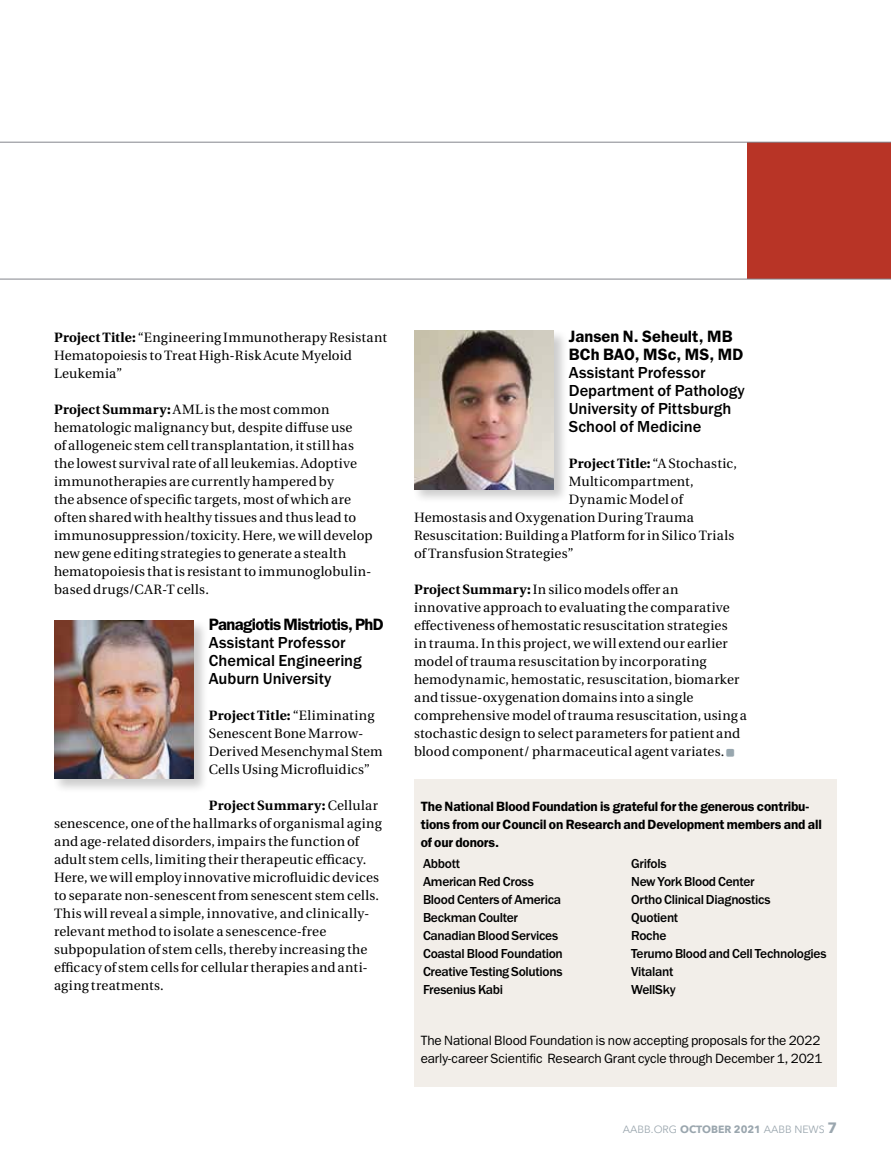
<style>
.page{position:relative;width:891px;height:1175px;background:#fff}
.page>*{position:absolute;margin:0;border:0;box-sizing:border-box;transform-origin:0 0}
.t1{font:500 16.5px/18px "ITC Franklin Gothic Std";color:#000}
.t2{font:600 16.5px/18px "ITC Franklin Gothic Std";color:#000}
.t3{font:600 16.5px "ITC Franklin Gothic Std";letter-spacing:-.025em;color:#000}
.t4{font:13.5px/18px "Heuristica";letter-spacing:.015em;color:#000}
.t5{font:500 13.5px/18px "ITC Franklin Gothic Std";letter-spacing:-.025em;color:#000}
.t6{font:600 13.5px/18px "ITC Franklin Gothic Std";letter-spacing:-.01em;color:#000}
.t7{font:13.5px/18px "ITC Franklin Gothic Std";letter-spacing:-.01em;color:#000}
.t8{font:700 13.5px "Heuristica";letter-spacing:.015em;color:#000}
.t9{font:10.5px "Avenir Next";color:#9aa6ae}
.s1{font-weight:700}
.s2{font-weight:400}
.s3{font-weight:700;font-size:15px}
</style>
<div class="page">
<div style="left:747px;top:142px;width:144px;height:137px;background:#b83426"></div>
<hr style="left:0;top:142px;width:891px;height:1px;background:#84858c">
<hr style="left:0;top:279px;width:891px;height:1px;background:#84858c">
<div style="left:52px;top:618px;width:157px;height:175px;background:#000;opacity:.2"></div>
<img style="left:54px;top:620px;width:140px;height:159px">
<div style="left:412px;top:329px;width:157px;height:175px;background:#000;opacity:.2"></div>
<img style="left:414px;top:330px;width:140px;height:159px">
<div style="left:414px;top:779px;width:423px;height:307px;background:#f2eee9"></div>
<p class="t4" style="left:54px;top:329px;width:335px"><span class="s1">Project Title:</span> “Engineering Immunotherapy Resistant<br>Hematopoiesis to Treat High-Risk Acute Myeloid<br>Leukemia”</p>
<p class="t4" style="left:54px;top:401px;width:320px"><span class="s1">Project Summary:</span> AML is the most common hematologic malignancy but, despite diffuse use<br>of allogeneic stem cell transplantation, it still has the lowest survival rate of all leukemias. Adoptive immunotherapies are currently hampered by<br>the absence of specific targets, most of which are often shared with healthy tissues and thus lead to immunosuppression/toxicity. Here, we will develop new gene editing strategies to generate a stealth hematopoiesis that is resistant to immunoglobulin&shy;based drugs/CAR-T cells.</p>
<p class="t3" style="left:209px;top:615px;width:177px">Panagiotis Mistriotis, PhD</p>
<p class="t1" style="left:209px;top:634px;width:154px">Assistant Professor<br>Chemical Engineering<br>Auburn University</p>
<p class="t4" style="left:209px;top:707px;width:175px"><span class="s1">Project Title:</span> “Eliminating<br>Senescent Bone Marrow-<br>Derived Mesenchymal Stem<br>Cells Using Microfluidics”</p>
<p class="t4" style="left:54px;top:797px;width:329px;text-indent:155px"><span class="s1">Project Summary:</span> Cellular senescence, one of the hallmarks of organismal aging and age-related disorders, impairs the function of adult stem cells, limiting their therapeutic efficacy.<br>Here, we will employ innovative microfluidic devices to separate non-senescent from senescent stem cells.<br>This will reveal a simple, innovative, and clinically&shy;relevant method to isolate a senescence-free subpopulation of stem cells, thereby increasing the efficacy of stem cells for cellular therapies and anti&shy;aging treatments.</p>
<p class="t2" style="left:569px;top:327px;width:176px">Jansen N. Seheult, MB<br>BCh BAO, MSc, MS, MD</p>
<p class="t1" style="left:569px;top:364px;width:178px">Assistant Professor<br>Department of Pathology<br>University of Pittsburgh<br>School of Medicine</p>
<p class="t8" style="left:569px;top:453px;width:170px">Project Title: <span class="s2">“A Stochastic,</span></p>
<p class="t4" style="left:569px;top:473px;width:126px">Multicompartment,</p>
<p class="t4" style="left:569px;top:491px;width:116px">Dynamic Model of</p>
<p class="t4" style="left:414px;top:509px;width:282px">Hemostasis and Oxygenation During Trauma</p>
<p class="t4" style="left:414px;top:527px;width:322px">Resuscitation: Building a Platform for in Silico Trials</p>
<p class="t4" style="left:414px;top:545px;width:161px">of Transfusion Strategies”</p>
<p class="t4" style="left:414px;top:581px;width:334px"><span class="s1">Project Summary:</span> In silico models offer an innovative approach to evaluating the comparative effectiveness of hemostatic resuscitation strategies<br>in trauma. In this project, we will extend our earlier model of trauma resuscitation by incorporating hemodynamic, hemostatic, resuscitation, biomarker and tissue-oxygenation domains into a single comprehensive model of trauma resuscitation, using a stochastic design to select parameters for patient and blood component/ pharmaceutical agent variates.</p>
<p class="t6" style="left:421px;top:797px;width:403px">The National Blood Foundation is grateful for the generous contribu&shy;tions from our Council on Research and Development members and all of our donors.</p>
<p class="t5" style="left:423px;top:854px;width:141px">Abbott<br>American Red Cross<br>Blood Centers of America<br>Beckman Coulter<br>Canadian Blood Services<br>Coastal Blood Foundation<br>Creative Testing Solutions<br>Fresenius Kabi</p>
<p class="t5" style="left:631px;top:854px;width:197px">Grifols<br>New York Blood Center<br>Ortho Clinical Diagnostics<br>Quotient<br>Roche<br>Terumo Blood and Cell Technologies<br>Vitalant<br>WellSky</p>
<p class="t7" style="left:421px;top:1032px;width:403px">The National Blood Foundation is now accepting proposals for the 2022 early-career Scientific Research Grant cycle through December 1, 2021</p>
<p class="t9" style="left:623px;top:1120px;width:216px">AABB.ORG <span class="s1">OCTOBER 2021</span> AABB NEWS <span class="s3">7</span></p>
</div>
